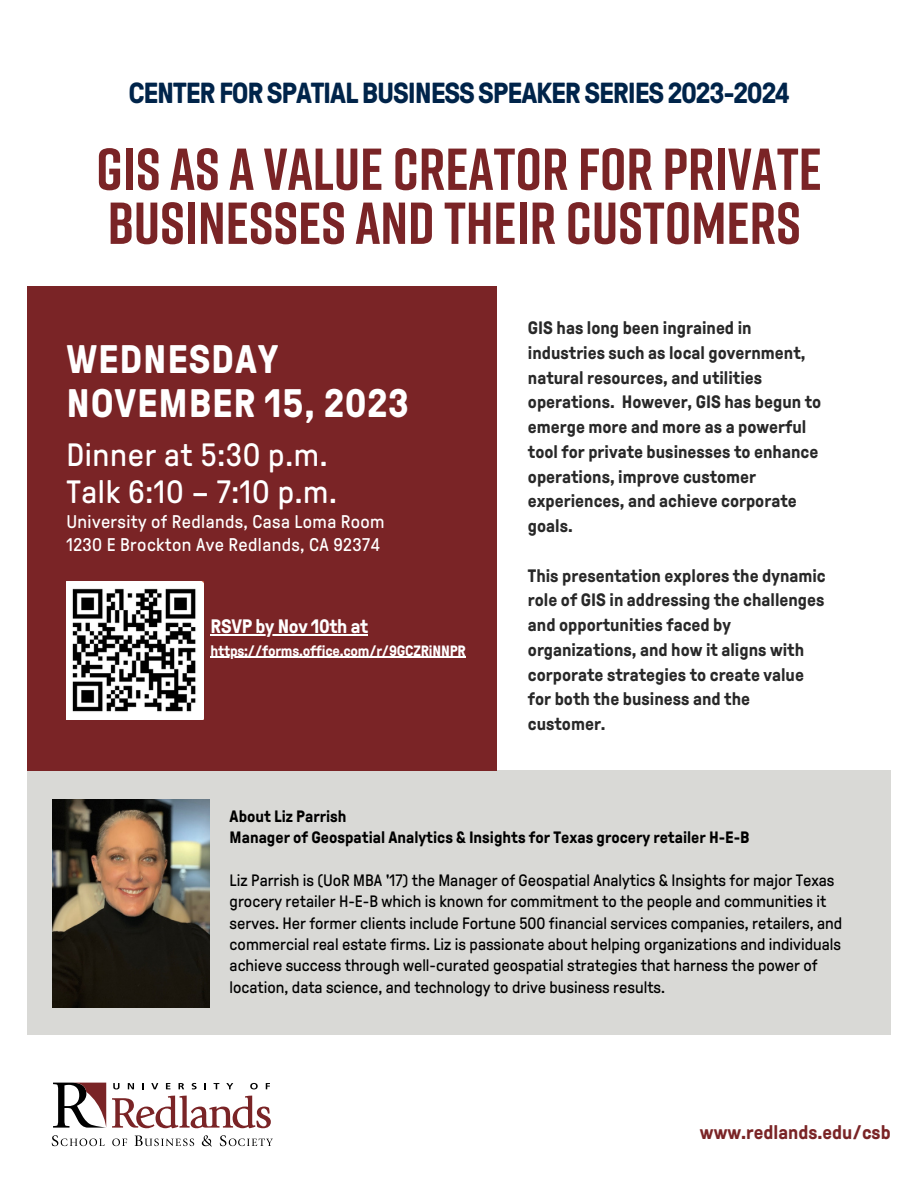
<style>
.page{position:relative;width:918px;height:1188px;background:#fff}
.page>*{position:absolute;margin:0;border:0;box-sizing:border-box;transform-origin:0 0}
.t1{font:700 58.95px/54px "Rift";color:#7a2426}
.t2{font:700 39.75px "GT Pressura";letter-spacing:.02em;color:#fff}
.t3{font:32.25px "GT Pressura";letter-spacing:.02em;color:#fff}
.t4{font:700 29.1px "GT Pressura";letter-spacing:-.04em;color:#00244a}
.t5{font:700 19.5px "GT Pressura";color:#7a2426}
.t6{font:700 19.5px "GT Pressura";letter-spacing:-.015em;color:#fff}
.t7{font:18.3px "GT Pressura";letter-spacing:.02em;color:#fff}
.t8{font:700 18px/24.8px "GT Pressura";color:#282828}
.t9{font:16.5px/21.3px "GT Pressura";color:#000}
.t10{font:700 16.5px "GT Pressura";color:#000}
.t11{font:700 15px "GT Pressura";letter-spacing:-.015em;color:#fff}
</style>
<div class="page">
<div style="left:27px;top:771px;width:864px;height:264px;background:#d9d9d6"></div>
<div style="left:27px;top:286px;width:470px;height:485px;background:#7a2426"></div>
<svg style="left:112px;top:1096px;width:159px;height:32px"></svg>
<svg style="left:113px;top:1083px;width:7px;height:6px"></svg>
<svg style="left:128px;top:1083px;width:6px;height:6px"></svg>
<svg style="left:142px;top:1083px;width:2px;height:6px"></svg>
<svg style="left:151px;top:1083px;width:7px;height:6px"></svg>
<svg style="left:166px;top:1083px;width:4px;height:6px"></svg>
<svg style="left:179px;top:1083px;width:5px;height:6px"></svg>
<svg style="left:192px;top:1083px;width:5px;height:6px"></svg>
<svg style="left:214px;top:1083px;width:5px;height:6px"></svg>
<svg style="left:226px;top:1083px;width:7px;height:6px"></svg>
<svg style="left:250px;top:1083px;width:8px;height:6px"></svg>
<svg style="left:266px;top:1083px;width:4px;height:6px"></svg>
<svg style="left:53px;top:1083px;width:53px;height:45px"></svg>
<svg style="left:52px;top:1135px;width:53px;height:11px"></svg>
<svg style="left:112px;top:1138px;width:15px;height:8px"></svg>
<svg style="left:135px;top:1136px;width:59px;height:10px"></svg>
<svg style="left:202px;top:1135px;width:10px;height:12px"></svg>
<svg style="left:220px;top:1135px;width:53px;height:11px"></svg>
<img style="left:52px;top:799px;width:158px;height:208px">
<img style="left:66px;top:582px;width:138px;height:138px">
<hr style="left:211px;top:634px;width:157px;height:1px;background:#fff">
<hr style="left:211px;top:657px;width:255px;height:1px;background:#fff">
<p class="t4" style="left:128px;top:77px;width:663px">CENTERFORSPATIALBUSINESSSPEAKERSERIES2023-2024</p>
<p class="t1" style="left:96px;top:140px;width:727px">GIS AS A VALUE CREATOR FOR PRIVATE<br>BUSINESSES AND THEIR CUSTOMERS</p>
<p class="t2" style="left:66px;top:338px;width:213px">WEDNESDAY</p>
<p class="t2" style="left:66px;top:382px;width:344px">NOVEMBER 15, 2023</p>
<p class="t3" style="left:66px;top:437px;width:263px">Dinner at 5:30 p.m.</p>
<p class="t3" style="left:66px;top:474px;width:272px">Talk 6:10 – 7:10 p.m.</p>
<p class="t7" style="left:66px;top:512px;width:320px">University of Redlands, Casa Loma Room</p>
<p class="t7" style="left:66px;top:535px;width:315px">1230 E Brockton Ave Redlands, CA 92374</p>
<p class="t6" style="left:211px;top:616px;width:159px">RSVP by Nov 10th at</p>
<p class="t11" style="left:211px;top:642px;width:257px">https://forms.office.com/r/9GCZRiNNPR</p>
<p class="t8" style="left:528px;top:316px;width:295px">GIS has long been ingrained in industries such as local government, natural resources, and utilities operations. However, GIS has begun to emerge more and more as a powerful tool for private businesses to enhance operations, improve customer experiences, and achieve corporate goals.</p>
<p class="t8" style="left:528px;top:563px;width:299px">This presentation explores the dynamic role of GIS in addressing the challenges and opportunities faced by organizations, and how it aligns with corporate strategies to create value for both the business and the customer.</p>
<p class="t10" style="left:230px;top:807px;width:118px">About Liz Parrish</p>
<p class="t10" style="left:230px;top:829px;width:521px">Manager of Geospatial Analytics &amp; Insights for Texas grocery retailer H-E-B</p>
<p class="t9" style="left:230px;top:870px;width:614px">Liz Parrish is (UoR MBA '17) the Manager of Geospatial Analytics &amp; Insights for major Texas grocery retailer H-E-B which is known for commitment to the people and communities it serves. Her former clients include Fortune 500 financial services companies, retailers, and commercial real estate firms. Liz is passionate about helping organizations and individuals achieve success through well-curated geospatial strategies that harness the power of location, data science, and technology to drive business results.</p>
<p class="t5" style="left:700px;top:1121px;width:192px">www.redlands.edu/csb</p>
</div>
